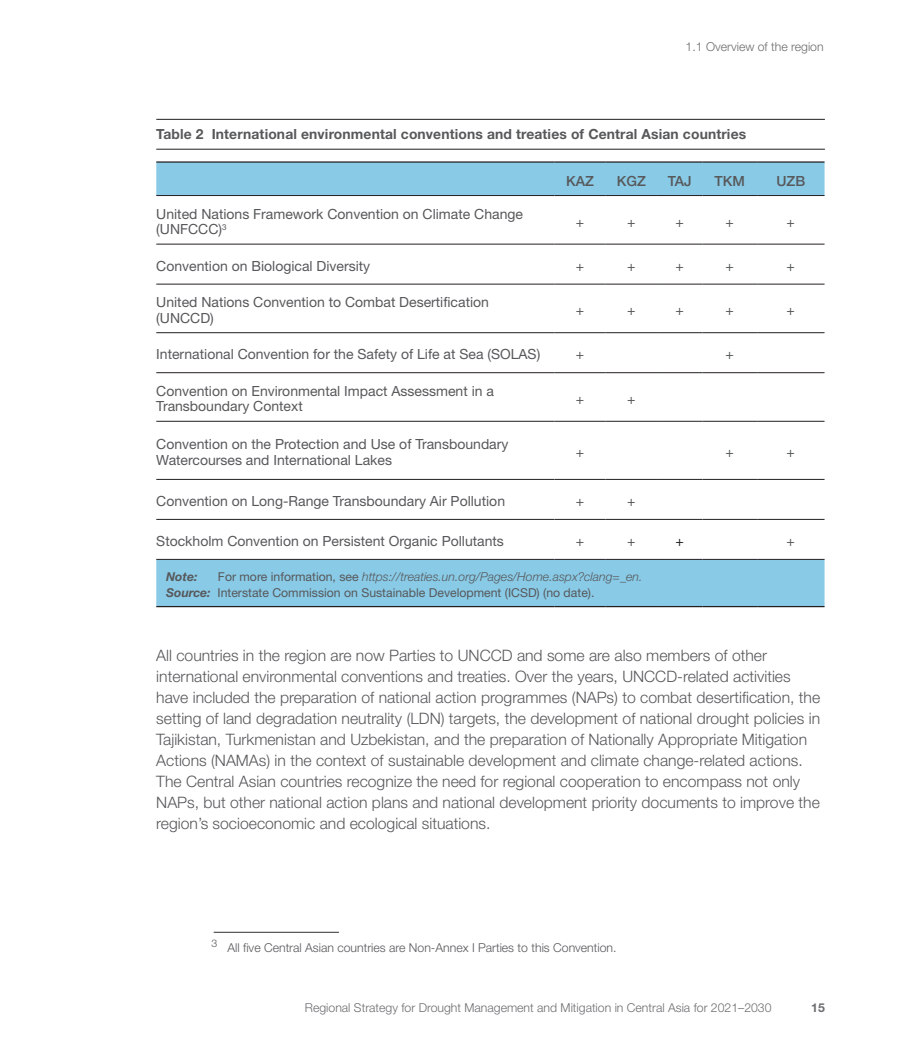
<style>
.page{position:relative;width:913px;height:1062px;background:#fff}
.page>*{position:absolute;margin:0;border:0;box-sizing:border-box;transform-origin:0 0}
.t1{font:300 15.75px/21px "Helvetica Neue";color:#57585a}
.t2{font:14px/15.4px "Helvetica Neue";color:#57585a}
.t3{font:700 14px "Helvetica Neue";letter-spacing:.01em;color:#57585a}
.t4{font:500 14px "Helvetica Neue";color:#57585a}
.t5{font:14px "Helvetica Neue";color:#231f20}
.t6{font:12.25px/15.4px "Helvetica Neue";color:#57585a}
.t7{font:300 12.25px "Helvetica Neue";color:#6c6d70}
.t8{font:300 12.25px "Helvetica Neue";color:#57585a}
.t9{font:italic 700 12.25px "Helvetica Neue";color:#57585a}
.t10{font:700 12.25px "Helvetica Neue";color:#6c6d70}
.s1{font-weight:300;font-style:italic}
.s2{font-weight:700;font-style:italic}
</style>
<div class="page">
<hr style="left:156px;top:119px;width:669px;height:1px;background:#231f20">
<hr style="left:156px;top:149px;width:669px;height:1px;background:#231f20">
<svg style="left:156px;top:163px;width:668px;height:443px"></svg>
<hr style="left:156px;top:161px;width:398px;height:2px;background:#231f20">
<hr style="left:554px;top:161px;width:52px;height:2px;background:#231f20">
<hr style="left:606px;top:161px;width:51px;height:2px;background:#231f20">
<hr style="left:657px;top:161px;width:45px;height:2px;background:#231f20">
<hr style="left:702px;top:161px;width:55px;height:2px;background:#231f20">
<hr style="left:757px;top:161px;width:67px;height:2px;background:#231f20">
<hr style="left:156px;top:606px;width:398px;height:1px;background:#231f20">
<hr style="left:554px;top:606px;width:52px;height:1px;background:#231f20">
<hr style="left:606px;top:606px;width:51px;height:1px;background:#231f20">
<hr style="left:657px;top:606px;width:45px;height:1px;background:#231f20">
<hr style="left:702px;top:606px;width:55px;height:1px;background:#231f20">
<hr style="left:757px;top:606px;width:67px;height:1px;background:#231f20">
<hr style="left:156px;top:195px;width:398px;height:1px;background:#231f20">
<hr style="left:554px;top:195px;width:52px;height:1px;background:#231f20">
<hr style="left:606px;top:195px;width:51px;height:1px;background:#231f20">
<hr style="left:657px;top:195px;width:45px;height:1px;background:#231f20">
<hr style="left:702px;top:195px;width:55px;height:1px;background:#231f20">
<hr style="left:757px;top:195px;width:67px;height:1px;background:#231f20">
<hr style="left:156px;top:244px;width:398px;height:1px;background:#231f20">
<hr style="left:156px;top:284px;width:398px;height:1px;background:#231f20">
<hr style="left:156px;top:332px;width:398px;height:1px;background:#231f20">
<hr style="left:554px;top:332px;width:52px;height:1px;background:#231f20">
<hr style="left:606px;top:332px;width:51px;height:1px;background:#231f20">
<hr style="left:657px;top:332px;width:45px;height:1px;background:#231f20">
<hr style="left:702px;top:332px;width:55px;height:1px;background:#231f20">
<hr style="left:757px;top:332px;width:67px;height:1px;background:#231f20">
<hr style="left:156px;top:372px;width:398px;height:1px;background:#231f20">
<hr style="left:606px;top:372px;width:51px;height:1px;background:#231f20">
<hr style="left:702px;top:372px;width:55px;height:1px;background:#231f20">
<hr style="left:156px;top:421px;width:398px;height:1px;background:#231f20">
<hr style="left:606px;top:421px;width:51px;height:1px;background:#231f20">
<hr style="left:702px;top:421px;width:55px;height:1px;background:#231f20">
<hr style="left:757px;top:421px;width:67px;height:1px;background:#231f20">
<hr style="left:156px;top:479px;width:398px;height:1px;background:#231f20">
<hr style="left:606px;top:479px;width:51px;height:1px;background:#231f20">
<hr style="left:702px;top:479px;width:55px;height:1px;background:#231f20">
<hr style="left:757px;top:479px;width:67px;height:1px;background:#231f20">
<hr style="left:156px;top:519px;width:398px;height:1px;background:#231f20">
<hr style="left:606px;top:519px;width:51px;height:1px;background:#231f20">
<hr style="left:657px;top:519px;width:45px;height:1px;background:#231f20">
<hr style="left:757px;top:519px;width:67px;height:1px;background:#231f20">
<hr style="left:156px;top:559px;width:398px;height:1px;background:#231f20">
<hr style="left:554px;top:559px;width:52px;height:1px;background:#231f20">
<hr style="left:606px;top:559px;width:51px;height:1px;background:#231f20">
<hr style="left:657px;top:559px;width:45px;height:1px;background:#231f20">
<hr style="left:702px;top:559px;width:55px;height:1px;background:#231f20">
<hr style="left:757px;top:559px;width:67px;height:1px;background:#231f20">
<hr style="left:554px;top:244px;width:52px;height:1px;background:#231f20">
<hr style="left:606px;top:244px;width:51px;height:1px;background:#231f20">
<hr style="left:657px;top:244px;width:45px;height:1px;background:#231f20">
<hr style="left:702px;top:244px;width:55px;height:1px;background:#231f20">
<hr style="left:757px;top:244px;width:67px;height:1px;background:#231f20">
<hr style="left:554px;top:284px;width:52px;height:1px;background:#231f20">
<hr style="left:606px;top:284px;width:51px;height:1px;background:#231f20">
<hr style="left:657px;top:284px;width:45px;height:1px;background:#231f20">
<hr style="left:702px;top:284px;width:55px;height:1px;background:#231f20">
<hr style="left:757px;top:284px;width:67px;height:1px;background:#231f20">
<hr style="left:554px;top:372px;width:52px;height:1px;background:#231f20">
<hr style="left:657px;top:372px;width:45px;height:1px;background:#231f20">
<hr style="left:757px;top:372px;width:67px;height:1px;background:#231f20">
<hr style="left:554px;top:421px;width:52px;height:1px;background:#231f20">
<hr style="left:657px;top:421px;width:45px;height:1px;background:#231f20">
<hr style="left:554px;top:479px;width:52px;height:1px;background:#231f20">
<hr style="left:657px;top:479px;width:45px;height:1px;background:#231f20">
<hr style="left:554px;top:519px;width:52px;height:1px;background:#231f20">
<hr style="left:702px;top:519px;width:55px;height:1px;background:#231f20">
<hr style="left:214px;top:931px;width:125px;height:2px;background:#57585a">
<p class="t7" style="left:685px;top:37px;width:139px">1.1 Overview of the region</p>
<p class="t3" style="left:156px;top:123px;width:591px">Table 2 International environmental conventions and treaties of Central Asian countries</p>
<p class="t4" style="left:566px;top:169px;width:29px">KAZ</p>
<p class="t4" style="left:617px;top:169px;width:31px">KGZ</p>
<p class="t4" style="left:668px;top:169px;width:25px">TAJ</p>
<p class="t4" style="left:714px;top:169px;width:32px">TKM</p>
<p class="t4" style="left:776px;top:169px;width:30px">UZB</p>
<p class="t2" style="left:156px;top:207px;width:368px">United Nations Framework Convention on Climate Change (UNFCCC)<sup>3</sup></p>
<p class="t2" style="left:576px;top:215px;width:10px">+</p>
<p class="t2" style="left:627px;top:215px;width:10px">+</p>
<p class="t2" style="left:675px;top:215px;width:10px">+</p>
<p class="t2" style="left:725px;top:215px;width:10px">+</p>
<p class="t2" style="left:786px;top:215px;width:10px">+</p>
<p class="t2" style="left:156px;top:259px;width:215px">Convention on Biological Diversity</p>
<p class="t2" style="left:576px;top:259px;width:10px">+</p>
<p class="t2" style="left:627px;top:259px;width:10px">+</p>
<p class="t2" style="left:675px;top:259px;width:10px">+</p>
<p class="t2" style="left:725px;top:259px;width:10px">+</p>
<p class="t2" style="left:786px;top:259px;width:10px">+</p>
<p class="t2" style="left:156px;top:295px;width:334px">United Nations Convention to Combat Desertification (UNCCD)</p>
<p class="t2" style="left:576px;top:303px;width:10px">+</p>
<p class="t2" style="left:627px;top:303px;width:10px">+</p>
<p class="t2" style="left:675px;top:303px;width:10px">+</p>
<p class="t2" style="left:725px;top:303px;width:10px">+</p>
<p class="t2" style="left:786px;top:303px;width:10px">+</p>
<p class="t2" style="left:156px;top:347px;width:385px">International Convention for the Safety of Life at Sea (SOLAS)</p>
<p class="t2" style="left:576px;top:347px;width:10px">+</p>
<p class="t2" style="left:725px;top:347px;width:10px">+</p>
<p class="t2" style="left:156px;top:384px;width:339px">Convention on Environmental Impact Assessment in a<br>Transboundary Context</p>
<p class="t2" style="left:576px;top:392px;width:10px">+</p>
<p class="t2" style="left:627px;top:392px;width:10px">+</p>
<p class="t2" style="left:156px;top:437px;width:354px">Convention on the Protection and Use of Transboundary<br>Watercourses and International Lakes</p>
<p class="t2" style="left:576px;top:445px;width:10px">+</p>
<p class="t2" style="left:725px;top:445px;width:10px">+</p>
<p class="t2" style="left:786px;top:445px;width:10px">+</p>
<p class="t2" style="left:156px;top:494px;width:350px">Convention on Long-Range Transboundary Air Pollution</p>
<p class="t2" style="left:576px;top:494px;width:10px">+</p>
<p class="t2" style="left:627px;top:494px;width:10px">+</p>
<p class="t2" style="left:156px;top:534px;width:349px">Stockholm Convention on Persistent Organic Pollutants</p>
<p class="t2" style="left:576px;top:534px;width:10px">+</p>
<p class="t2" style="left:627px;top:534px;width:10px">+</p>
<p class="t5" style="left:675px;top:531px;width:10px">+</p>
<p class="t2" style="left:786px;top:534px;width:10px">+</p>
<p class="t9" style="left:166px;top:567px;width:33px">Note:</p>
<p class="t6" style="left:166px;top:570px;width:478px;text-indent:52px">For more information, see <span class="s1">https://treaties.un.org/Pages/Home.aspx?clang=_en.<br></span><span class="s2">Source:</span> Interstate Commission on Sustainable Development (ICSD) (no date).</p>
<p class="t1" style="left:156px;top:644px;width:665px">All countries in the region are now Parties to UNCCD and some are also members of other international environmental conventions and treaties. Over the years, UNCCD-related activities have included the preparation of national action programmes (NAPs) to combat desertification, the setting of land degradation neutrality (LDN) targets, the development of national drought policies in Tajikistan, Turkmenistan and Uzbekistan, and the preparation of Nationally Appropriate Mitigation Actions (NAMAs) in the context of sustainable development and climate change-related actions.<br>The Central Asian countries recognize the need for regional cooperation to encompass not only NAPs, but other national action plans and national development priority documents to improve the region’s socioeconomic and ecological situations.</p>
<p class="t8" style="left:211px;top:937px;width:406px"><sup>3</sup> All five Central Asian countries are Non-Annex I Parties to this Convention.</p>
<p class="t7" style="left:305px;top:998px;width:468px">Regional Strategy for Drought Management and Mitigation in Central Asia for 2021–2030</p>
<p class="t10" style="left:811px;top:998px;width:15px">15</p>
</div>
